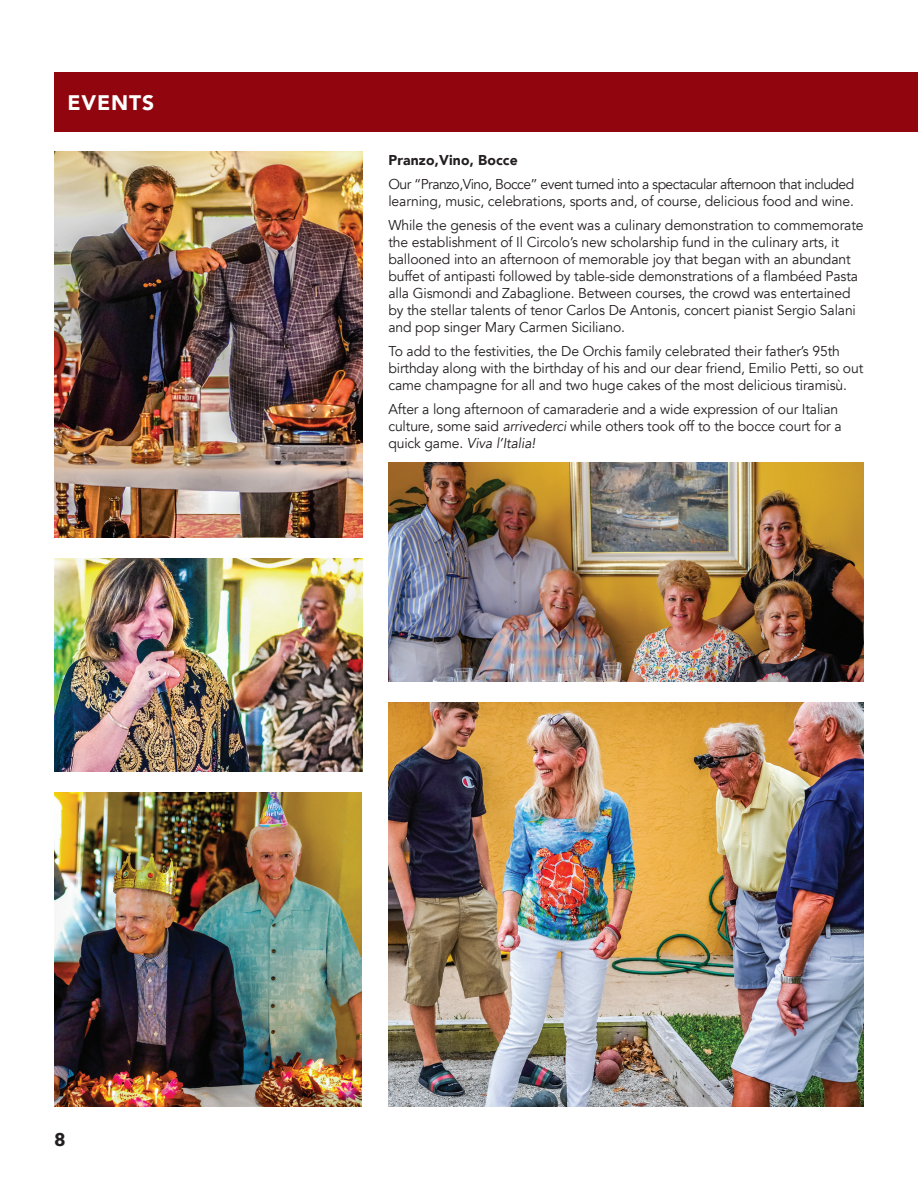
<style>
.page{position:relative;width:918px;height:1188px;background:#fff}
.page>*{position:absolute;margin:0;border:0;box-sizing:border-box;transform-origin:0 0}
.t1{font:900 21px "Avenir";letter-spacing:.04em;color:#fff}
.t2{font:700 18px "Avenir Next";color:#231f20}
.t3{font:14.25px/17.1px "Avenir";letter-spacing:-.01em;color:#231f20}
.t4{font:900 14.25px "Avenir";letter-spacing:.01em;color:#231f20}
.s1{font-style:italic}
</style>
<div class="page">
<div style="left:54px;top:73px;width:864px;height:59px;background:#91060e"></div>
<img style="left:54px;top:151px;width:308px;height:387px">
<img style="left:54px;top:558px;width:308px;height:214px">
<img style="left:54px;top:792px;width:308px;height:315px">
<img style="left:389px;top:702px;width:475px;height:405px">
<img style="left:389px;top:463px;width:475px;height:218px">
<h1 class="t1" style="left:68px;top:85px;width:88px">EVENTS</h1>
<p class="t4" style="left:388px;top:148px;width:131px">Pranzo,Vino, Bocce</p>
<p class="t3" style="left:388px;top:176px;width:467px">Our “Pranzo,Vino, Bocce” event turned into a spectacular afternoon that included learning, music, celebrations, sports and, of course, delicious food and wine.</p>
<p class="t3" style="left:388px;top:217px;width:477px">While the genesis of the event was a culinary demonstration to commemorate the establishment of Il Circolo’s new scholarship fund in the culinary arts, it ballooned into an afternoon of memorable joy that began with an abundant buffet of antipasti followed by table-side demonstrations of a flambéed Pasta alla Gismondi and Zabaglione. Between courses, the crowd was entertained by the stellar talents of tenor Carlos De Antonis, concert pianist Sergio Salani and pop singer Mary Carmen Siciliano.</p>
<p class="t3" style="left:388px;top:343px;width:476px">To add to the festivities, the De Orchis family celebrated their father’s 95th birthday along with the birthday of his and our dear friend, Emilio Petti, so out came champagne for all and two huge cakes of the most delicious tiramisù.</p>
<p class="t3" style="left:388px;top:400px;width:455px">After a long afternoon of camaraderie and a wide expression of our Italian culture, some said <span class="s1">arrivederci</span> while others took off to the bocce court for a quick game. <span class="s1">Viva l’Italia!</span></p>
<p class="t2" style="left:54px;top:1124px;width:13px">8</p>
</div>
